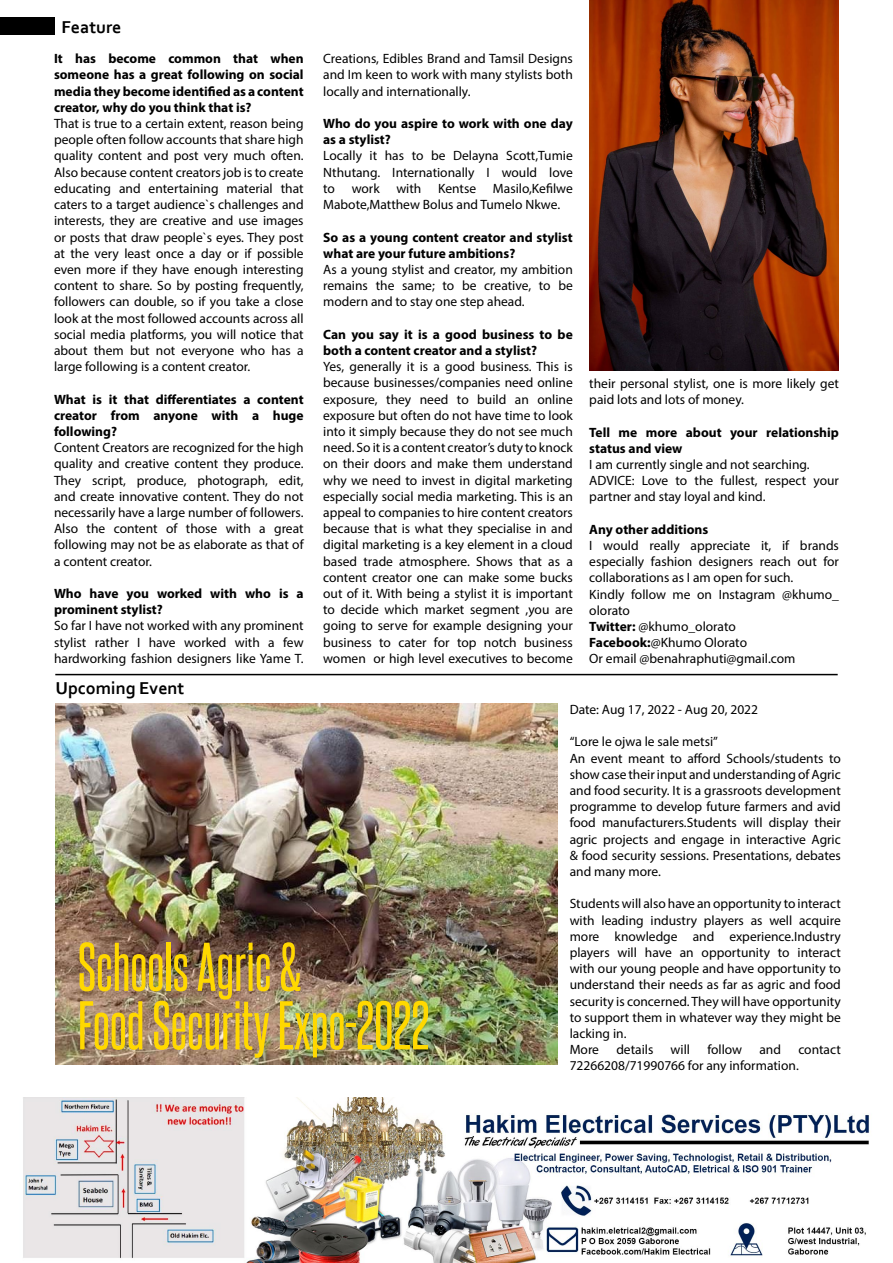
<style>
.page{position:relative;width:893px;height:1263px;background:#fff}
.page>*{position:absolute;margin:0;border:0;box-sizing:border-box;transform-origin:0 0}
.t1{font:58.5px/58.5px "Steelfish Rg";color:#ffd800}
.t2{font:700 18px "Corbel";color:#000}
.t3{font:13.5px/16.2px "Myriad Pro";color:#000;text-align:justify}
.t4{font:700 13.5px/16.2px "Myriad Pro";color:#000}
.s1{font-weight:700}
</style>
<div class="page">
<div style="left:0;top:17px;width:54px;height:18px;background:#000"></div>
<img style="left:590px;top:0;width:249px;height:370px">
<img style="left:55px;top:704px;width:502px;height:360px">
<img style="left:23px;top:1098px;width:847px;height:165px">
<hr style="left:55px;top:674px;width:783px;height:1px;background:#000">
<h2 class="t2" style="left:62px;top:16px;width:62px">Feature</h2>
<p class="t4" style="left:54px;top:50px;width:251px;text-align:justify">It has become common that when someone has a great following on social media they become identified as a content creator, why do you think that is?</p>
<p class="t3" style="left:54px;top:115px;width:251px">That is true to a certain extent, reason being people often follow accounts that share high quality content and post very much often.<br>Also because content creators job is to create educating and entertaining material that caters to a target audience`s challenges and interests, they are creative and use images or posts that draw people`s eyes. They post at the very least once a day or if possible even more if they have enough interesting content to share. So by posting frequently, followers can double, so if you take a close look at the most followed accounts across all social media platforms, you will notice that about them but not everyone who has a large following is a content creator.</p>
<p class="t4" style="left:54px;top:390px;width:251px;text-align:justify">What is it that differentiates a content creator from anyone with a huge following?</p>
<p class="t3" style="left:54px;top:439px;width:251px">Content Creators are recognized for the high quality and creative content they produce.<br>They script, produce, photograph, edit, and create innovative content. They do not necessarily have a large number of followers.<br>Also the content of those with a great following may not be as elaborate as that of a content creator.</p>
<p class="t4" style="left:54px;top:585px;width:251px">Who have you worked with who is a prominent stylist?</p>
<p class="t3" style="left:54px;top:617px;width:251px">So far I have not worked with any prominent stylist rather I have worked with a few hardworking fashion designers like Yame T.</p>
<p class="t3" style="left:323px;top:50px;width:251px">Creations, Edibles Brand and Tamsil Designs and Im keen to work with many stylists both locally and internationally.</p>
<p class="t4" style="left:323px;top:115px;width:251px">Who do you aspire to work with one day as a stylist?</p>
<p class="t3" style="left:323px;top:148px;width:251px">Locally it has to be Delayna Scott,Tumie Nthutang. Internationally I would love to work with Kentse Masilo,Kefilwe Mabote,Matthew Bolus and Tumelo Nkwe.</p>
<p class="t4" style="left:323px;top:228px;width:251px">So as a young content creator and stylist what are your future ambitions?</p>
<p class="t3" style="left:323px;top:261px;width:251px">As a young stylist and creator, my ambition remains the same; to be creative, to be modern and to stay one step ahead.</p>
<p class="t4" style="left:323px;top:326px;width:251px">Can you say it is a good business to be both a content creator and a stylist?</p>
<p class="t3" style="left:323px;top:358px;width:251px">Yes, generally it is a good business. This is because businesses/companies need online exposure, they need to build an online exposure but often do not have time to look into it simply because they do not see much need. So it is a content creator’s duty to knock on their doors and make them understand why we need to invest in digital marketing especially social media marketing. This is an appeal to companies to hire content creators because that is what they specialise in and digital marketing is a key element in a cloud based trade atmosphere. Shows that as a content creator one can make some bucks out of it. With being a stylist it is important to decide which market segment ,you are going to serve for example designing your business to cater for top notch business women or high level executives to become</p>
<p class="t3" style="left:589px;top:375px;width:251px">their personal stylist, one is more likely get paid lots and lots of money.</p>
<p class="t4" style="left:589px;top:423px;width:251px">Tell me more about your relationship status and view</p>
<p class="t3" style="left:589px;top:456px;width:251px;text-align:left">I am currently single and not searching.<br>ADVICE: Love to the fullest, respect your partner and stay loyal and kind.</p>
<p class="t4" style="left:589px;top:521px;width:120px">Any other additions</p>
<p class="t3" style="left:589px;top:537px;width:251px;text-align:left">I would really appreciate it, if brands especially fashion designers reach out for collaborations as I am open for such.<br>Kindly follow me on Instagram @khumo_ olorato<br><span class="s1">Twitter:</span> @khumo_olorato<br><span class="s1">Facebook:</span>@Khumo Olorato<br>Or email @benahraphuti@gmail.com</p>
<p class="t3" style="left:570px;top:701px;width:190px">Date: Aug 17, 2022 - Aug 20, 2022</p>
<p class="t3" style="left:570px;top:733px;width:273px;text-align:left">“Lore le ojwa le sale metsi”<br>An event meant to afford Schools/students to show case their input and understanding of Agric and food security. It is a grassroots development programme to develop future farmers and avid food manufacturers.Students will display their agric projects and engage in interactive Agric &amp; food security sessions. Presentations, debates and many more.</p>
<p class="t3" style="left:570px;top:895px;width:273px;text-align:left">Students will also have an opportunity to interact with leading industry players as well acquire more knowledge and experience.Industry players will have an opportunity to interact with our young people and have opportunity to understand their needs as far as agric and food security is concerned. They will have opportunity to support them in whatever way they might be lacking in.<br>More</p>
<h2 class="t2" style="left:55px;top:677px;width:130px">Upcoming Event</h2>
<h1 class="t1" style="left:78px;top:936px;width:353px">Schools Agric &amp;<br>Food Security Expo-2022</h1>
<p class="t3" style="left:616px;top:1041px;width:39px">details</p>
<p class="t3" style="left:671px;top:1041px;width:21px">will</p>
<p class="t3" style="left:707px;top:1041px;width:36px">follow</p>
<p class="t3" style="left:759px;top:1041px;width:23px">and</p>
<p class="t3" style="left:570px;top:1041px;width:273px;text-indent:229px">contact<br>72266208/71990766 for any information.</p>
</div>
